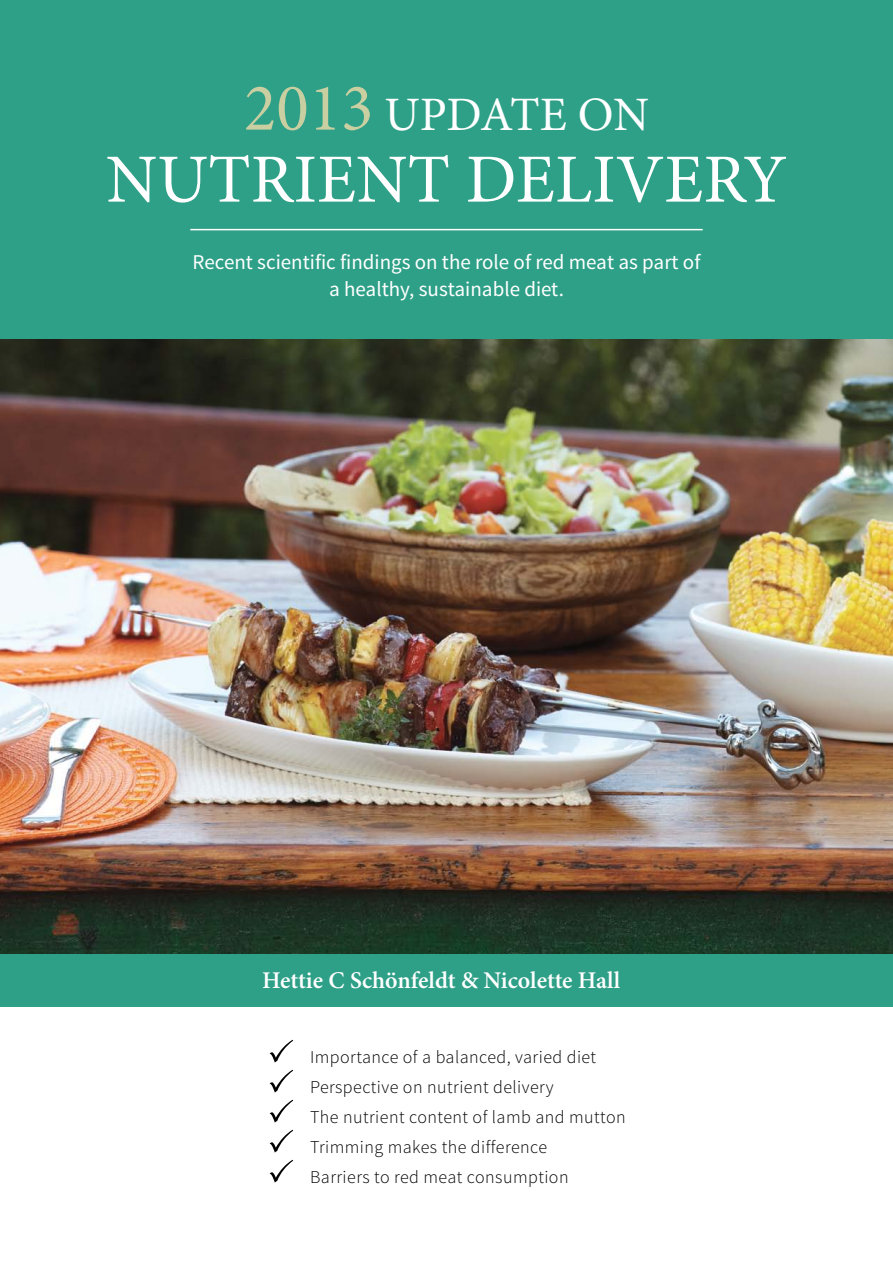
<style>
.page{position:relative;width:893px;height:1263px;background:#fff}
.page>*{position:absolute;margin:0;border:0;box-sizing:border-box;transform-origin:0 0}
.t1{font:69px "Minion Pro";color:#fff}
.t2{font:48px "Minion Pro";letter-spacing:-.005em;color:#fff}
.t3{font:600 24px "Minion Pro";color:#fff}
.t4{font:21px/27px "Source Sans Pro";color:#fff;text-align:center}
.t5{font:300 18px/30px "Source Sans Pro";letter-spacing:.025em;color:#000}
.s1{font-size:67.5px;color:#cacfa2}
</style>
<div class="page">
<img style="left:0;top:338px;width:893px;height:616px">
<div style="left:0;top:0;width:893px;height:338px;background:#2ea087"></div>
<svg style="left:270px;top:1040px;width:23px;height:22px"></svg>
<svg style="left:270px;top:1070px;width:23px;height:22px"></svg>
<svg style="left:270px;top:1100px;width:23px;height:22px"></svg>
<svg style="left:270px;top:1130px;width:23px;height:22px"></svg>
<svg style="left:270px;top:1160px;width:23px;height:22px"></svg>
<div style="left:0;top:954px;width:893px;height:53px;background:#2ea087"></div>
<hr style="left:190px;top:229px;width:513px;height:1px;background:#fff">
<h2 class="t2" style="left:244px;top:82px;width:407px"><span class="s1">2013</span> UPDATE ON</h2>
<h1 class="t1" style="left:106px;top:133px;width:682px">NUTRIENT DELIVERY</h1>
<p class="t4" style="left:193px;top:248px;width:509px">Recent scientific findings on the role of red meat as part of a healthy, sustainable diet.</p>
<h3 class="t3" style="left:262px;top:964px;width:360px">Hettie C Schönfeldt &amp; Nicolette Hall</h3>
<p class="t5" style="left:310px;top:1042px;width:317px">Importance of a balanced, varied diet Perspective on nutrient delivery<br>The nutrient content of lamb and mutton Trimming makes the difference<br>Barriers to red meat consumption</p>
</div>
